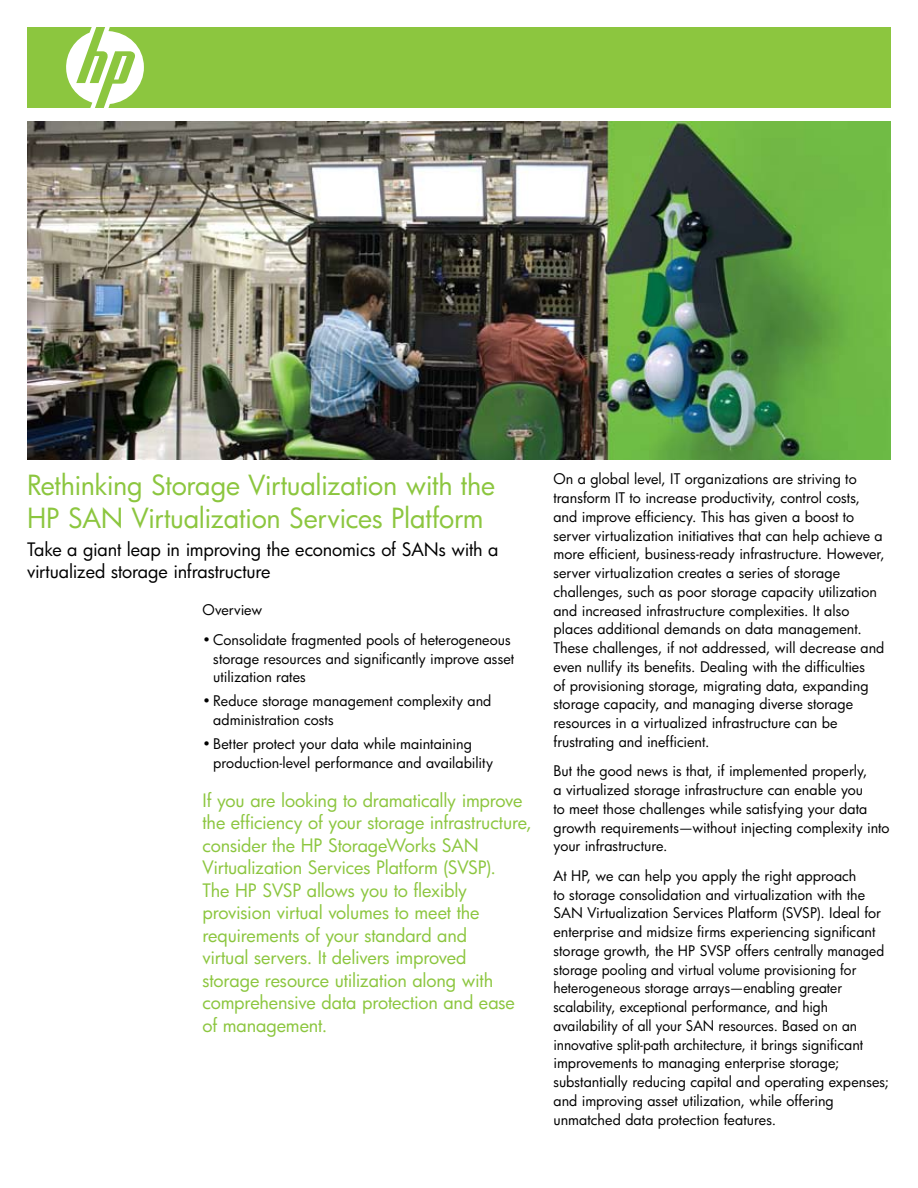
<style>
.page{position:relative;width:918px;height:1188px;background:#fff}
.page>*{position:absolute;margin:0;border:0;box-sizing:border-box;transform-origin:0 0}
.t1{font:27px/33px "HP Futura";letter-spacing:-.015em;color:#8cc63f}
.t2{font:18px/22.5px "HP Futura";letter-spacing:-.01em;color:#8cc63f}
.t3{font:18px/22.5px "HP Futura";letter-spacing:-.015em;color:#000}
.t4{font:14.25px/18.8px "HP Futura";color:#000}
</style>
<div class="page">
<img style="left:27px;top:122px;width:864px;height:337px">
<div style="left:27px;top:27px;width:864px;height:81px;background:#8cc63f"></div>
<svg style="left:66px;top:27px;width:78px;height:81px"></svg>
<h1 class="t1" style="left:27px;top:468px;width:470px">Rethinking Storage Virtualization with the<br>HP SAN Virtualization Services Platform</h1>
<p class="t3" style="left:27px;top:537px;width:473px">Take a giant leap in improving the economics of SANs with a virtualized storage infrastructure</p>
<p class="t4" style="left:202px;top:600px;width:61px">Overview</p>
<p class="t4" style="left:213px;top:630px;width:303px;text-indent:-11px">• Consolidate fragmented pools of heterogeneous storage resources and significantly improve asset utilization rates</p>
<p class="t4" style="left:213px;top:692px;width:280px;text-indent:-11px">• Reduce storage management complexity and administration costs</p>
<p class="t4" style="left:213px;top:734px;width:281px;text-indent:-11px">• Better protect your data while maintaining production-level performance and availability</p>
<p class="t2" style="left:202px;top:789px;width:331px">If you are looking to dramatically improve the efficiency of your storage infrastructure, consider the HP StorageWorks SAN Virtualization Services Platform (SVSP).<br>The HP SVSP allows you to flexibly provision virtual volumes to meet the requirements of your standard and<br>virtual servers. It delivers improved<br>storage resource utilization along with comprehensive data protection and ease of management.</p>
<p class="t4" style="left:554px;top:469px;width:333px">On a global level, IT organizations are striving to transform IT to increase productivity, control costs, and improve efficiency. This has given a boost to server virtualization initiatives that can help achieve a more efficient, business-ready infrastructure. However, server virtualization creates a series of storage challenges, such as poor storage capacity utilization and increased infrastructure complexities. It also places additional demands on data management.<br>These challenges, if not addressed, will decrease and even nullify its benefits. Dealing with the difficulties<br>of provisioning storage, migrating data, expanding storage capacity, and managing diverse storage resources in a virtualized infrastructure can be frustrating and inefficient.</p>
<p class="t4" style="left:554px;top:761px;width:338px">But the good news is that, if implemented properly,<br>a virtualized storage infrastructure can enable you<br>to meet those challenges while satisfying your data growth requirements—without injecting complexity into your infrastructure.</p>
<p class="t4" style="left:554px;top:866px;width:337px">At HP, we can help you apply the right approach<br>to storage consolidation and virtualization with the SAN Virtualization Services Platform (SVSP). Ideal for enterprise and midsize firms experiencing significant storage growth, the HP SVSP offers centrally managed storage pooling and virtual volume provisioning for heterogeneous storage arrays—enabling greater scalability, exceptional performance, and high availability of all your SAN resources. Based on an innovative split-path architecture, it brings significant improvements to managing enterprise storage; substantially reducing capital and operating expenses; and improving asset utilization, while offering unmatched data protection features.</p>
</div>
